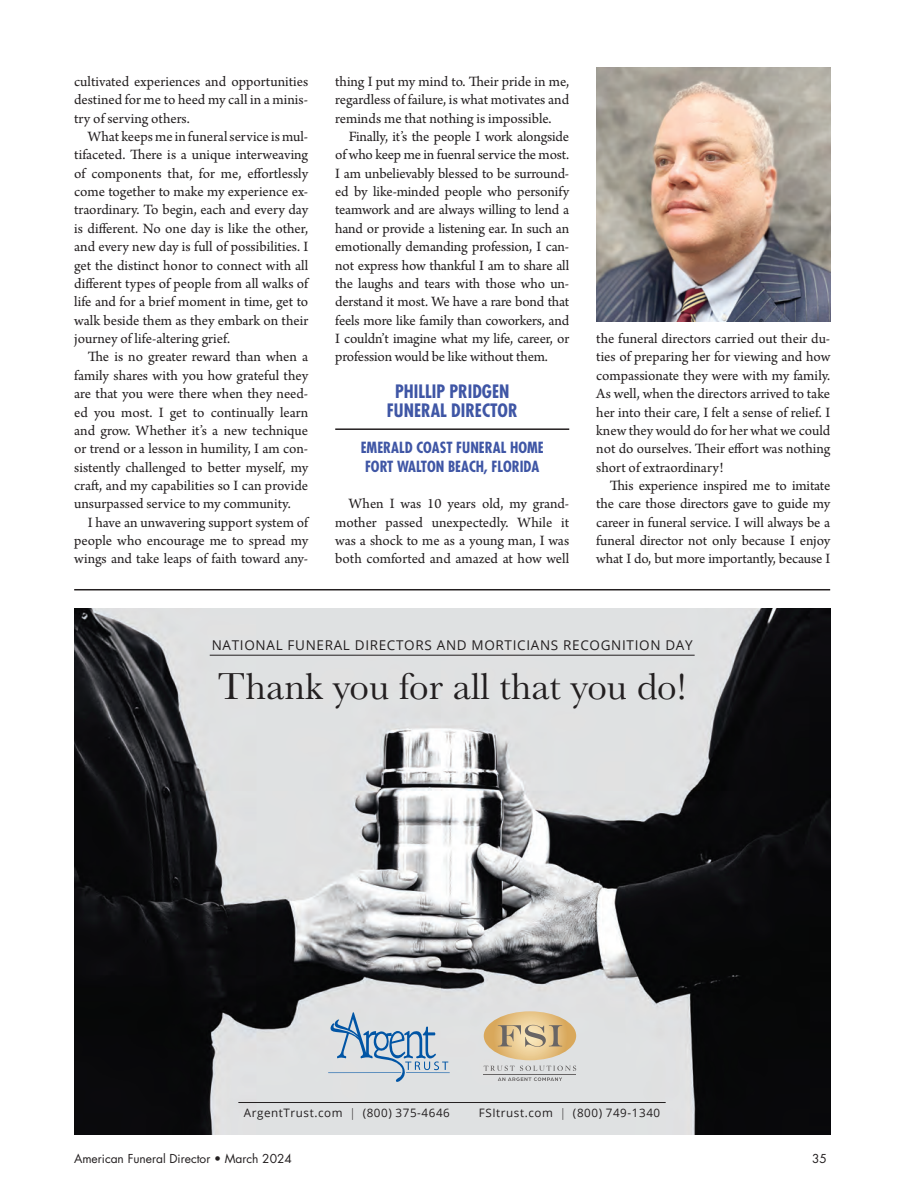
<style>
.page{position:relative;width:918px;height:1202px;background:#fff}
.page>*{position:absolute;margin:0;border:0;box-sizing:border-box;transform-origin:0 0}
.t1{font:39px "Baskerville";color:#231f20}
.t2{font:700 condensed 18px/18.3px "Futura Std";color:#3f56a5;text-align:center}
.t3{font:15px/18.3px "Arno Pro";color:#231f20;text-align:justify}
.t4{font:700 condensed 15px/18.3px "Futura Std";color:#3f56a5}
.t5{font:13.5px "Open Sans";letter-spacing:.05em;color:#231f20}
.t6{font:12px "Futura Std";color:#231f20}
.t7{font:11.7px "Open Sans";letter-spacing:.05em;color:#231f20}
.s1{font-weight:300}
</style>
<div class="page">
<img style="left:74px;top:608px;width:756px;height:526px">
<svg style="left:484px;top:1011px;width:92px;height:59px;background:#d7c29f"></svg>
<svg style="left:498px;top:1077px;width:64px;height:4px"></svg>
<hr style="left:484px;top:1074px;width:92px;height:1px;background:#686565">
<svg style="left:330px;top:1012px;width:118px;height:70px;background:#bccbd8"></svg>
<hr style="left:328px;top:1072px;width:73px;height:1px;background:#0155a5">
<hr style="left:406px;top:1072px;width:44px;height:1px;background:#0155a5">
<hr style="left:210px;top:655px;width:485px;height:1px;background:#231f20">
<hr style="left:238px;top:1102px;width:428px;height:1px;background:#231f20">
<hr style="left:74px;top:589px;width:756px;height:1px;background:#231f20">
<img style="left:596px;top:68px;width:234px;height:254px">
<hr style="left:335px;top:428px;width:234px;height:2px;background:#231f20">
<p class="t3" style="left:74px;top:73px;width:236px">cultivated experiences and opportunities destined for me to heed my call in a minis&shy;try of serving others.</p>
<p class="t3" style="left:74px;top:128px;width:236px;text-indent:14px">What keeps me in funeral service is mul&shy;tifaceted. There is a unique interweaving of components that, for me, effortlessly come together to make my experience ex&shy;traordinary. To begin, each and every day is different. No one day is like the other, and every new day is full of possibilities. I get the distinct honor to connect with all different types of people from all walks of life and for a brief moment in time, get to walk beside them as they embark on their journey of life-altering grief.</p>
<p class="t3" style="left:74px;top:348px;width:236px;text-indent:14px">The is no greater reward than when a family shares with you how grateful they are that you were there when they need&shy;ed you most. I get to continually learn and grow. Whether it’s a new technique or trend or a lesson in humility, I am con&shy;sistently challenged to better myself, my craft, and my capabilities so I can provide unsurpassed service to my community.</p>
<p class="t3" style="left:74px;top:514px;width:236px;text-indent:14px">I have an unwavering support system of people who encourage me to spread my wings and take leaps of faith toward any-</p>
<p class="t3" style="left:335px;top:73px;width:236px">thing I put my mind to. Their pride in me, regardless of failure, is what motivates and reminds me that nothing is impossible.</p>
<p class="t3" style="left:335px;top:128px;width:236px;text-indent:14px">Finally, it’s the people I work alongside of who keep me in fuenral service the most.<br>I am unbelievably blessed to be surround&shy;ed by like-minded people who personify teamwork and are always willing to lend a hand or provide a listening ear. In such an emotionally demanding profession, I can&shy;not express how thankful I am to share all the laughs and tears with those who un&shy;derstand it most. We have a rare bond that feels more like family than coworkers, and I couldn’t imagine what my life, career, or profession would be like without them.</p>
<p class="t2" style="left:387px;top:382px;width:132px">PHILLIP PRIDGEN<br>FUNERAL DIRECTOR</p>
<p class="t4" style="left:361px;top:438px;width:185px">EMERALD COAST FUNERAL HOME<br>FORT WALTON BEACH, FLORIDA</p>
<p class="t3" style="left:335px;top:495px;width:236px;text-indent:14px">When I was 10 years old, my grand&shy;mother passed unexpectedly. While it was a shock to me as a young man, I was both comforted and amazed at how well</p>
<p class="t3" style="left:596px;top:330px;width:236px">the funeral directors carried out their du&shy;ties of preparing her for viewing and how compassionate they were with my family.<br>As well, when the directors arrived to take her into their care, I felt a sense of relief. I knew they would do for her what we could not do ourselves. Their effort was nothing short of extraordinary!</p>
<p class="t3" style="left:596px;top:477px;width:236px;text-indent:14px">This experience inspired me to imitate the care those directors gave to guide my career in funeral service. I will always be a funeral director not only because I enjoy what I do, but more importantly, because I</p>
<p class="t5" style="left:212px;top:635px;width:482px">NATIONAL FUNERAL DIRECTORS AND MORTICIANS RECOGNITION DAY</p>
<h1 class="t1" style="left:218px;top:662px;width:470px">Thank you for all that you do!</h1>
<p class="t7" style="left:244px;top:1105px;width:208px">ArgentTrust.com <span class="s1">|</span> (800) 375-4646</p>
<p class="t7" style="left:479px;top:1105px;width:183px">FSItrust.com <span class="s1">|</span> (800) 749-1340</p>
<p class="t6" style="left:74px;top:1150px;width:219px">American Funeral Director • March 2024</p>
<p class="t6" style="left:812px;top:1150px;width:16px">35</p>
</div>
